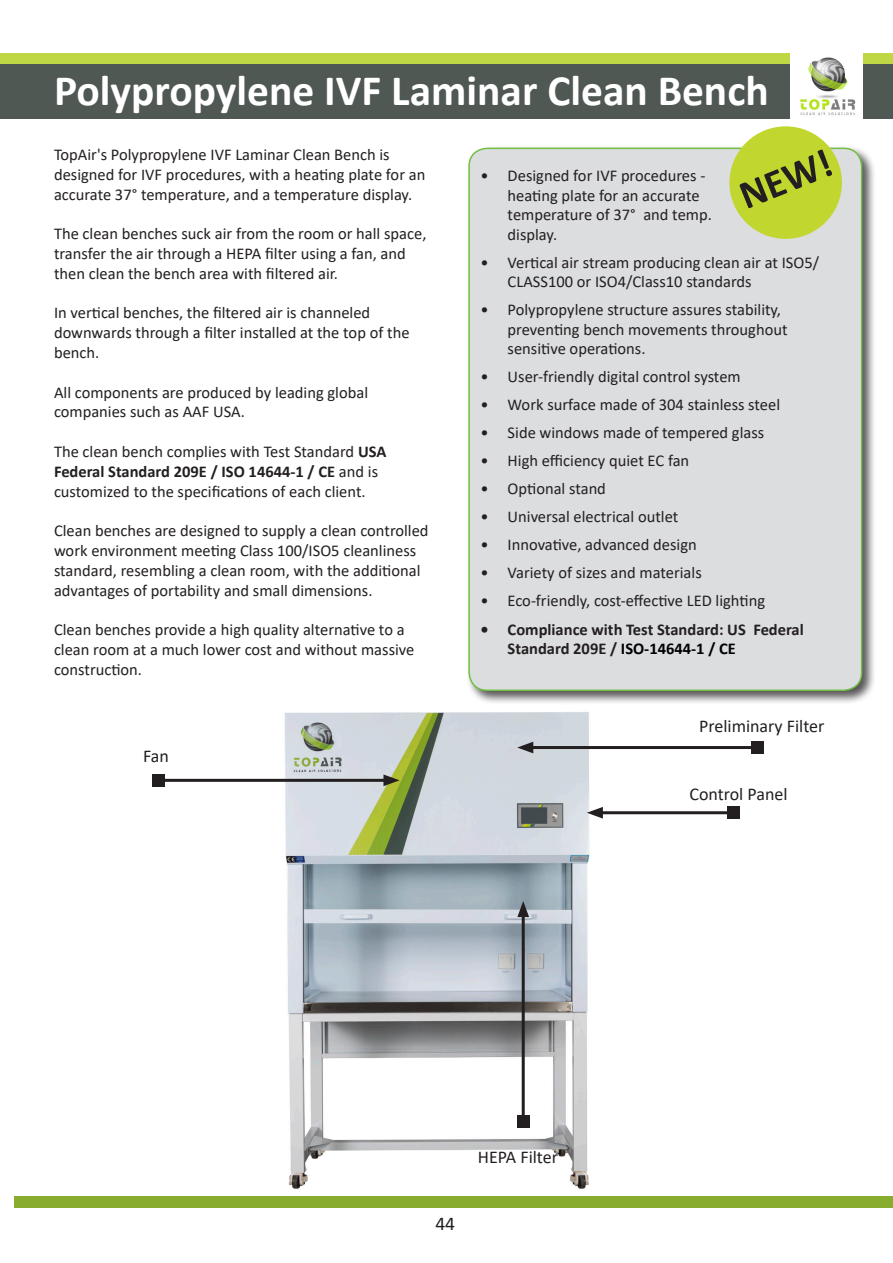
<style>
.page{position:relative;width:893px;height:1263px;background:#fff}
.page>*{position:absolute;margin:0;border:0;box-sizing:border-box;transform-origin:0 0}
.t1{font:700 43.5px "Calibri";color:#fff}
.t2{font:700 40.5px "Calibri";color:#231f20}
.t3{font:19.5px "Calibri";color:#231f20}
.t4{font:18px "Calibri";color:#231f20}
.t5{font:16.5px/19.8px "Calibri";color:#231f20}
.t6{font:700 16.5px/19.8px "Calibri";color:#231f20}
.s1{font-weight:700}
.s2{color:#000}
</style>
<div class="page">
<img style="left:276px;top:712px;width:314px;height:477px">
<div style="left:0;top:64px;width:893px;height:55px;background:#505854"></div>
<div style="left:466px;top:145px;width:410px;height:560px;background:#231f20;opacity:.75"></div>
<div style="left:469px;top:148px;width:393px;height:542px;background:#dcdddf;border-radius:18px"></div>
<div style="left:468px;top:148px;width:394px;height:543px;border:2px solid #71bf44;border-radius:18px"></div>
<div style="left:0;top:54px;width:893px;height:10px;background:#bfd745"></div>
<div style="left:15px;top:1197px;width:878px;height:11px;background:#88ac2e"></div>
<hr style="left:528px;top:746px;width:230px;height:3px;background:#231f20">
<svg style="left:517px;top:742px;width:16px;height:11px"></svg>
<div style="left:752px;top:741px;width:12px;height:12px;background:#231f20"></div>
<hr style="left:597px;top:811px;width:136px;height:3px;background:#231f20">
<svg style="left:587px;top:807px;width:16px;height:12px"></svg>
<div style="left:727px;top:807px;width:12px;height:12px;background:#231f20"></div>
<hr style="left:159px;top:779px;width:230px;height:3px;background:#231f20">
<svg style="left:383px;top:774px;width:17px;height:12px"></svg>
<div style="left:153px;top:774px;width:12px;height:12px;background:#231f20"></div>
<hr style="left:522px;top:911px;width:3px;height:211px;background:#231f20">
<svg style="left:517px;top:901px;width:12px;height:16px"></svg>
<div style="left:517px;top:1116px;width:12px;height:12px;background:#231f20"></div>
<img style="left:790px;top:54px;width:72px;height:65px">
<div style="left:729px;top:126px;width:113px;height:113px;background:#c1d72f;border-radius:50%"></div>
<p class="t1" style="left:54px;top:59px;width:716px">Polypropylene IVF Laminar Clean Bench</p>
<p class="t5" style="left:54px;top:144px;width:373px">TopAir's Polypropylene IVF Laminar Clean Bench is designed for IVF procedures, with a heating plate for an accurate 37° temperature, and a temperature display.</p>
<p class="t5" style="left:54px;top:223px;width:374px">The clean benches suck air from the room or hall space, transfer the air through a HEPA filter using a fan, and then clean the bench area with filtered air.</p>
<p class="t5" style="left:54px;top:303px;width:357px">In vertical benches, the filtered air is channeled downwards through a filter installed at the top of the bench.</p>
<p class="t5" style="left:54px;top:382px;width:316px">All components are produced by leading global companies such as AAF USA.</p>
<p class="t5" style="left:54px;top:441px;width:334px">The clean bench complies with Test Standard <span class="s1">USA<br>Federal Standard 209E / ISO 14644-1 / CE</span> and is customized to the specifications of each client.</p>
<p class="t5" style="left:54px;top:520px;width:376px">Clean benches are designed to supply a clean controlled work environment meeting Class 100/ISO5 cleanliness standard, resembling a clean room, with the additional advantages of portability and small dimensions.</p>
<p class="t5" style="left:54px;top:619px;width:362px">Clean benches provide a high quality alternative to a clean room at a much lower cost and without massive construction.</p>
<p class="t4" style="left:143px;top:743px;width:27px">Fan</p>
<p class="t2" style="left:730px;top:170px;width:98px;rotate:-22deg">NEW!</p>
<p class="t5" style="left:508px;top:166px;width:206px;text-indent:-27px">• Designed for IVF procedures - heating plate for an accurate temperature of 37° and temp. display.</p>
<p class="t5" style="left:508px;top:252px;width:313px;text-indent:-27px">• Vertical air stream producing clean air at ISO5/<br>CLASS100 or ISO4/Class10 standards</p>
<p class="t5" style="left:508px;top:300px;width:281px;text-indent:-27px">• Polypropylene structure assures stability, preventing bench movements throughout sensitive operations.</p>
<p class="t5" style="left:481px;top:366px;width:262px">• User-friendly digital control system</p>
<p class="t5" style="left:481px;top:394px;width:301px">• Work surface made of 304 stainless steel</p>
<p class="t5" style="left:481px;top:422px;width:285px">• Side windows made of tempered glass</p>
<p class="t5" style="left:481px;top:450px;width:210px">• High efficiency quiet EC fan</p>
<p class="t5" style="left:481px;top:478px;width:127px">• Optional stand</p>
<p class="t5" style="left:481px;top:506px;width:199px">• Universal electrical outlet</p>
<p class="t5" style="left:481px;top:534px;width:218px">• Innovative, advanced design</p>
<p class="t5" style="left:481px;top:562px;width:223px">• Variety of sizes and materials</p>
<p class="t5" style="left:481px;top:590px;width:286px">• Eco-friendly, cost-effective LED lighting</p>
<p class="t6" style="left:508px;top:619px;width:298px;text-indent:-27px">• Compliance with Test Standard: US Federal<br>Standard 209E / <span class="s2">ISO-14644-1 / CE</span></p>
<p class="t4" style="left:699px;top:713px;width:127px">Preliminary Filter</p>
<p class="t4" style="left:689px;top:781px;width:100px">Control Panel</p>
<p class="t3" style="left:435px;top:1210px;width:21px">44</p>
<p class="t4" style="left:478px;top:1145px;width:82px">HEPA Filter</p>
</div>
